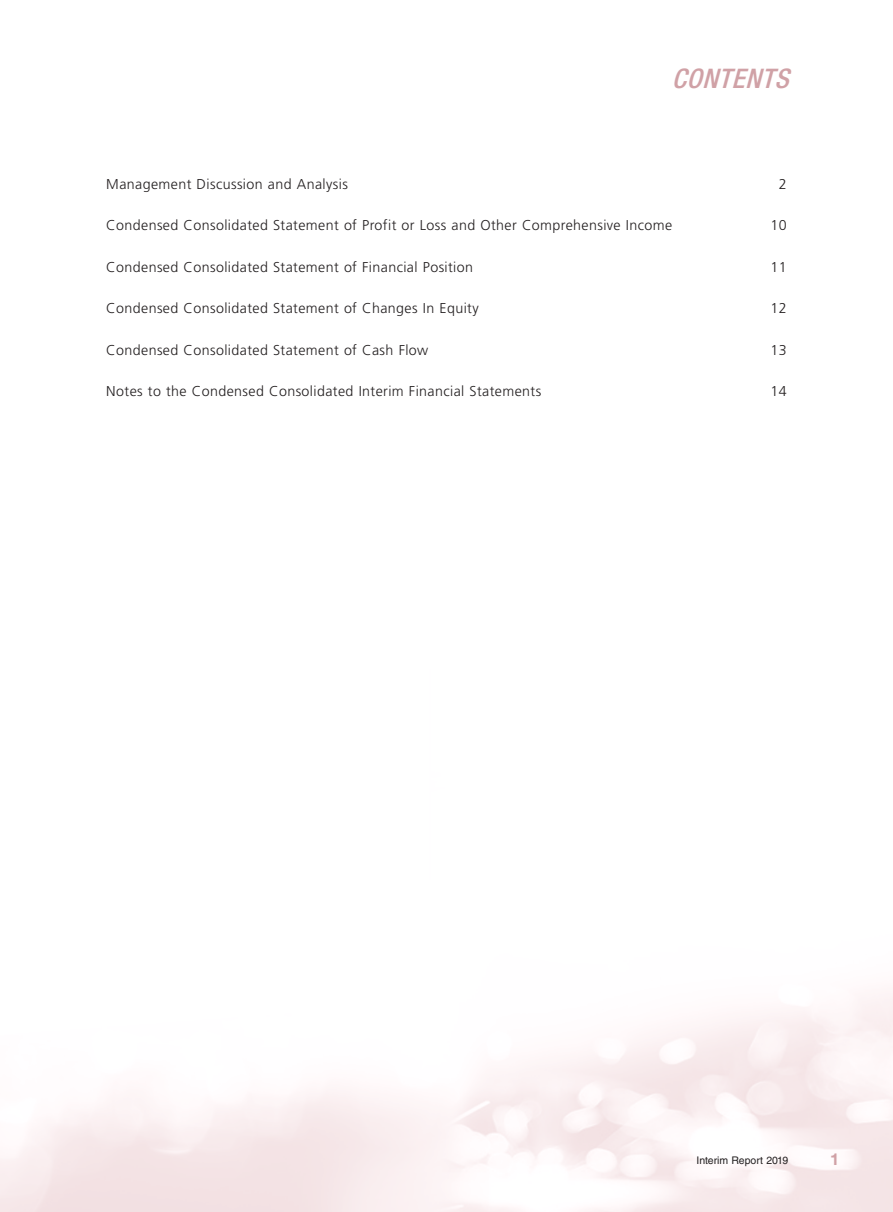
<style>
.page{position:relative;width:893px;height:1212px;background:#fff}
.page>*{position:absolute;margin:0;border:0;box-sizing:border-box;transform-origin:0 0}
.t1{font:italic 500 condensed 27px "Helvetica Neue LT Std";color:#d0a1a6}
.t2{font:700 16.5px "Helvetica Neue LT Std";color:#d0a1a6}
.t3{font:300 14.25px "Frutiger LT Std";letter-spacing:.03em;color:#231f20}
.t4{font:10.5px "Helvetica LT Std";color:#231f20}
</style>
<div class="page">
<h1 class="t1" style="left:672px;top:62px;width:127px">CONTENTS</h1>
<p class="t3" style="left:106px;top:176px;width:243px">Management Discussion and Analysis</p>
<p class="t3" style="left:779px;top:176px;width:9px">2</p>
<p class="t3" style="left:106px;top:217px;width:567px">Condensed Consolidated Statement of Profit or Loss and Other Comprehensive Income</p>
<p class="t3" style="left:770px;top:217px;width:18px">10</p>
<p class="t3" style="left:106px;top:259px;width:368px">Condensed Consolidated Statement of Financial Position</p>
<p class="t3" style="left:770px;top:259px;width:18px">11</p>
<p class="t3" style="left:106px;top:300px;width:374px">Condensed Consolidated Statement of Changes In Equity</p>
<p class="t3" style="left:770px;top:300px;width:18px">12</p>
<p class="t3" style="left:106px;top:342px;width:324px">Condensed Consolidated Statement of Cash Flow</p>
<p class="t3" style="left:770px;top:342px;width:18px">13</p>
<p class="t3" style="left:106px;top:383px;width:436px">Notes to the Condensed Consolidated Interim Financial Statements</p>
<p class="t3" style="left:770px;top:383px;width:18px">14</p>
<p class="t4" style="left:696px;top:1154px;width:93px">Interim Report 2019</p>
<p class="t2" style="left:830px;top:1149px;width:11px">1</p>
</div>
